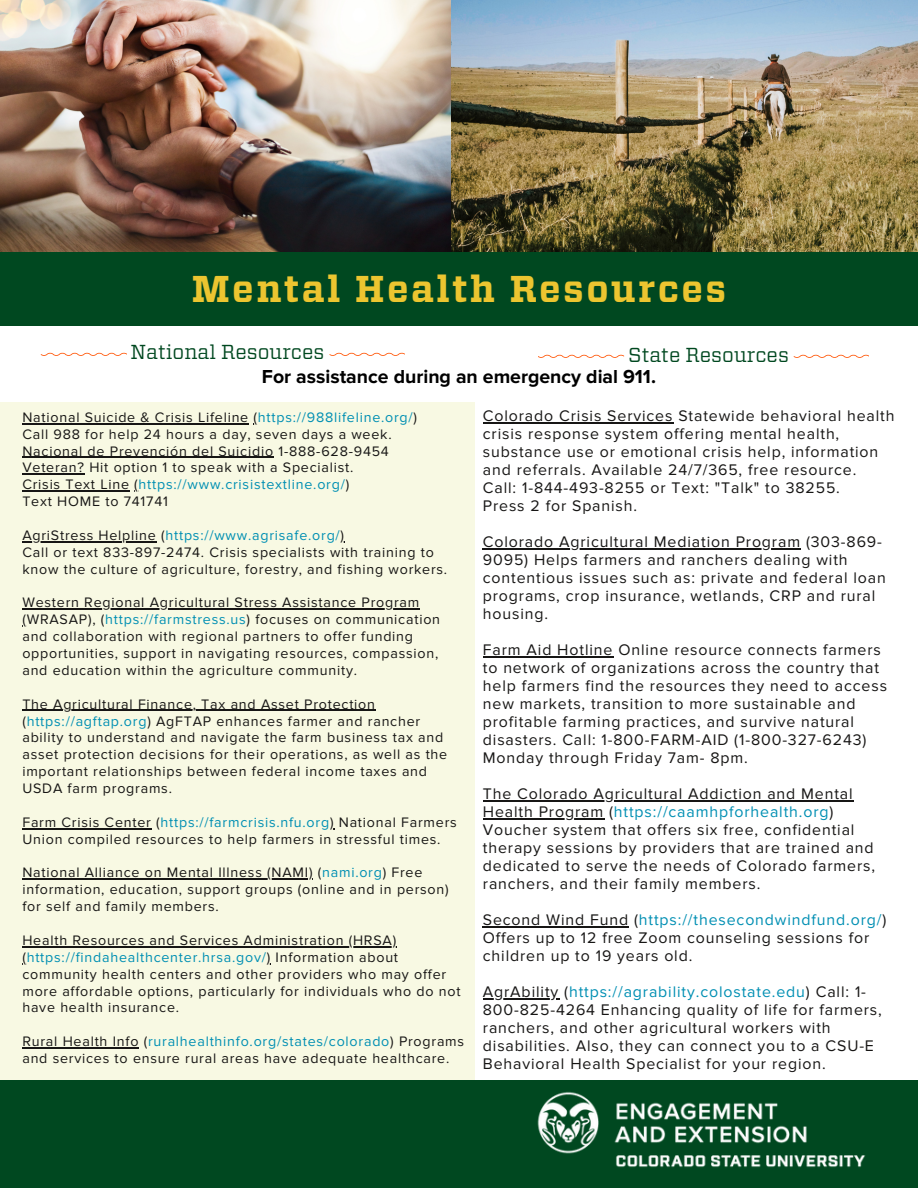
<style>
.page{position:relative;width:918px;height:1188px;background:#fff}
.page>*{position:absolute;margin:0;border:0;box-sizing:border-box;transform-origin:0 0}
.t1{font:700 37.2px "Vitesse";letter-spacing:.065em;color:#ecc530}
.t2{font:20.25px "Vitesse";color:#004820}
.t3{font:700 19.5px "Proxima Nova";color:#000}
.t4{font:15.9px/18px "Proxima Nova";letter-spacing:.055em;color:#171615}
.t5{font:15.9px "Proxima Nova";letter-spacing:.055em;color:#008fb3}
.t6{font:14.25px/16.8px "Proxima Nova";letter-spacing:.055em;color:#171615}
.t7{font:14.25px "Proxima Nova";letter-spacing:.055em;color:#008fb3}
.s1{color:#008fb3}
.s2{color:#171615}
</style>
<div class="page">
<div style="left:0;top:402px;width:475px;height:681px;background:#f8f9e3"></div>
<div style="left:0;top:1080px;width:918px;height:108px;background:#004820"></div>
<img style="left:0;top:0;width:452px;height:252px">
<svg style="left:41px;top:353px;width:86px;height:3px"></svg>
<svg style="left:329px;top:353px;width:76px;height:3px"></svg>
<img style="left:452px;top:0;width:466px;height:252px">
<div style="left:0;top:252px;width:918px;height:74px;background:#004820"></div>
<img style="left:537px;top:1092px;width:329px;height:76px">
<svg style="left:538px;top:355px;width:86px;height:3px"></svg>
<svg style="left:794px;top:355px;width:75px;height:3px"></svg>
<hr style="left:483px;top:423px;width:190px;height:1px;background:#171615">
<hr style="left:483px;top:549px;width:318px;height:1px;background:#171615">
<hr style="left:483px;top:657px;width:130px;height:1px;background:#171615">
<hr style="left:483px;top:801px;width:371px;height:1px;background:#171615">
<hr style="left:483px;top:819px;width:121px;height:1px;background:#171615">
<hr style="left:483px;top:927px;width:146px;height:1px;background:#171615">
<hr style="left:483px;top:999px;width:76px;height:1px;background:#171615">
<hr style="left:22px;top:423px;width:227px;height:1px;background:#171615">
<hr style="left:22px;top:457px;width:252px;height:1px;background:#171615">
<hr style="left:22px;top:474px;width:63px;height:1px;background:#171615">
<hr style="left:22px;top:490px;width:108px;height:2px;background:#171615">
<hr style="left:22px;top:541px;width:135px;height:1px;background:#171615">
<hr style="left:22px;top:609px;width:398px;height:1px;background:#171615">
<hr style="left:22px;top:710px;width:354px;height:1px;background:#171615">
<hr style="left:22px;top:828px;width:130px;height:1px;background:#171615">
<hr style="left:22px;top:879px;width:291px;height:1px;background:#171615">
<hr style="left:22px;top:946px;width:375px;height:1px;background:#171615">
<hr style="left:22px;top:1047px;width:117px;height:1px;background:#171615">
<h2 class="t1" style="left:192px;top:267px;width:536px">Mental Health Resources</h2>
<h3 class="t2" style="left:131px;top:339px;width:195px">National Resources</h3>
<h3 class="t2" style="left:628px;top:343px;width:162px">State Resources</h3>
<p class="t3" style="left:262px;top:365px;width:396px">For assistance during an emergency dial 911.</p>
<p class="t4" style="left:483px;top:407px;width:413px">Colorado Crisis Services Statewide behavioral health crisis response system offering mental health, substance use or emotional crisis help, information and referrals. Available 24/7/365, free resource.<br>Call: 1-844-493-8255 or Text: "Talk" to 38255.<br>Press 2 for Spanish.</p>
<p class="t4" style="left:483px;top:533px;width:404px">Colorado Agricultural Mediation Program (303-869- 9095) Helps farmers and ranchers dealing with contentious issues such as: private and federal loan programs, crop insurance, wetlands, CRP and rural housing.</p>
<p class="t4" style="left:483px;top:641px;width:406px">Farm Aid Hotline Online resource connects farmers to network of organizations across the country that help farmers find the resources they need to access new markets, transition to more sustainable and profitable farming practices, and survive natural disasters. Call: 1-800-FARM-AID (1-800-327-6243)<br>Monday through Friday 7am- 8pm.</p>
<p class="t4" style="left:483px;top:785px;width:371px">The Colorado Agricultural Addiction and Mental</p>
<p class="t4" style="left:483px;top:803px;width:394px">Health Program (<span class="s1">https://caamhpforhealth.org</span>)<br>Voucher system that offers six free, confidential therapy sessions by providers that are trained and dedicated to serve the needs of Colorado farmers, ranchers, and their family members.</p>
<p class="t5" style="left:483px;top:911px;width:405px"><span class="s2">Second Wind Fund (</span>https://thesecondwindfund.org/<span class="s2">)</span></p>
<p class="t4" style="left:483px;top:929px;width:388px">Offers up to 12 free Zoom counseling sessions for children up to 19 years old.</p>
<p class="t4" style="left:483px;top:983px;width:401px">AgrAbility (<span class="s1">https://agrability.colostate.edu</span>) Call: 1- 800-825-4264 Enhancing quality of life for farmers, ranchers, and other agricultural workers with disabilities. Also, they can connect you to a CSU-E Behavioral Health Specialist for your region.</p>
<p class="t6" style="left:22px;top:409px;width:396px">National Suicide &amp; Crisis Lifeline (<span class="s1">https://988lifeline.org/</span>)</p>
<p class="t6" style="left:22px;top:426px;width:371px">Call 988 for help 24 hours a day, seven days a week.<br>Nacional de Prevención del Suicidio 1-888-628-9454</p>
<p class="t6" style="left:22px;top:460px;width:333px">Veteran? Hit option 1 to speak with a Specialist.</p>
<p class="t7" style="left:22px;top:476px;width:328px"><span class="s2">Crisis Text Line (</span>https://www.crisistextline.org/<span class="s2">)</span></p>
<p class="t6" style="left:22px;top:493px;width:147px">Text HOME to 741741</p>
<p class="t7" style="left:22px;top:527px;width:323px"><span class="s2">AgriStress Helpline (</span>https://www.agrisafe.org/<span class="s2">)</span></p>
<p class="t6" style="left:22px;top:544px;width:426px">Call or text 833-897-2474. Crisis specialists with training to know the culture of agriculture, forestry, and fishing workers.</p>
<h4 class="t6" style="left:22px;top:595px;width:398px">Western Regional Agricultural Stress Assistance Program</h4>
<h4 class="t6" style="left:22px;top:612px;width:419px">(WRASAP), (<span class="s1">https://farmstress.us</span>) focuses on communication and collaboration with regional partners to offer funding opportunities, support in navigating resources, compassion, and education within the agriculture community.</h4>
<h4 class="t6" style="left:22px;top:696px;width:426px">The Agricultural Finance, Tax and Asset Protection (<span class="s1">https://agftap.org</span>) AgFTAP enhances farmer and rancher ability to understand and navigate the farm business tax and asset protection decisions for their operations, as well as the important relationships between federal income taxes and USDA farm programs.</h4>
<h4 class="t6" style="left:22px;top:814px;width:436px">Farm Crisis Center (<span class="s1">https://farmcrisis.nfu.org</span>) National Farmers</h4>
<h4 class="t6" style="left:22px;top:831px;width:420px">Union compiled resources to help farmers in stressful times.</h4>
<h4 class="t6" style="left:22px;top:865px;width:428px">National Alliance on Mental Illness (NAMI) (<span class="s1">nami.org</span>) Free information, education, support groups (online and in person) for self and family members.</h4>
<p class="t6" style="left:22px;top:932px;width:440px">Health Resources and Services Administration (HRSA) (<span class="s1">https://findahealthcenter.hrsa.gov/</span>) Information about community health centers and other providers who may offer more affordable options, particularly for individuals who do not have health insurance.</p>
<p class="t6" style="left:22px;top:1033px;width:443px">Rural Health Info (<span class="s1">ruralhealthinfo.org/states/colorado</span>) Programs and services to ensure rural areas have adequate healthcare.</p>
</div>
